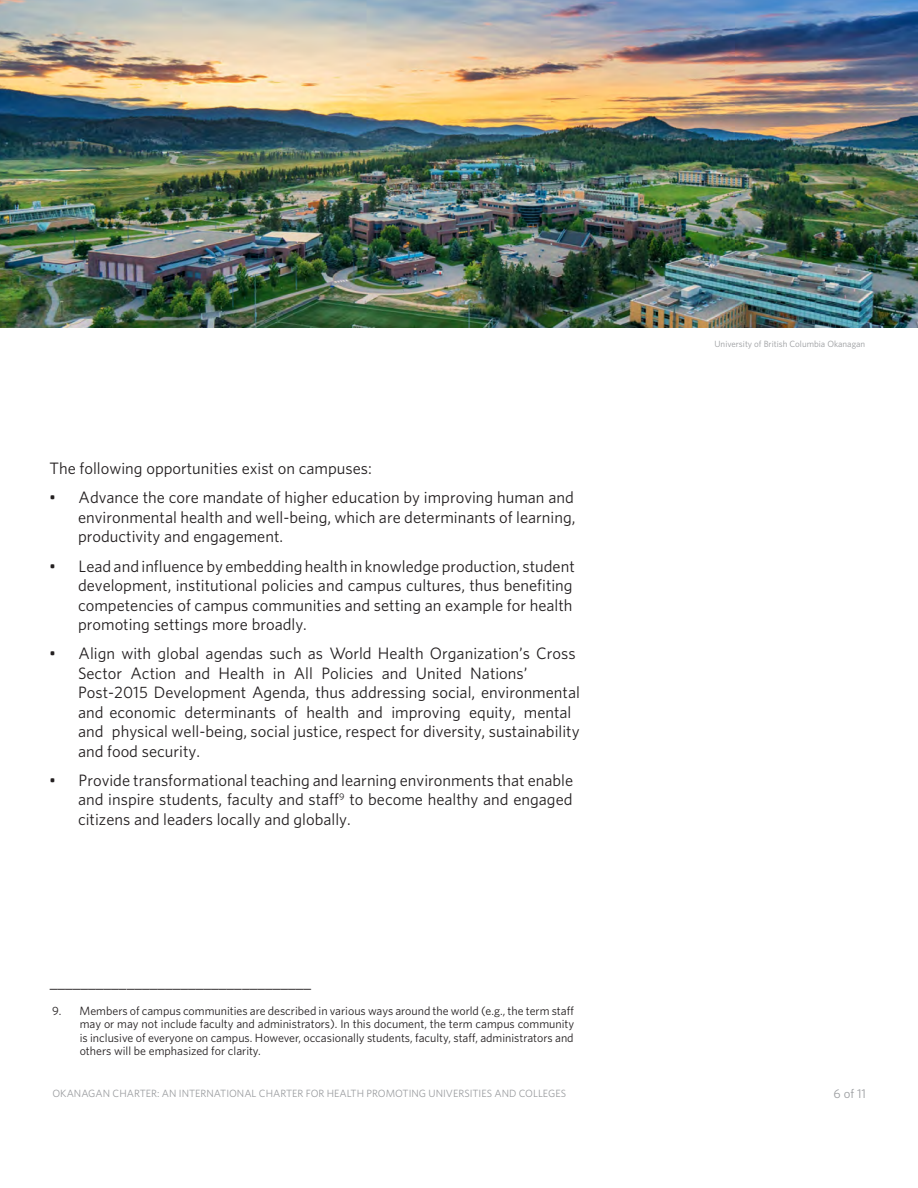
<style>
.page{position:relative;width:918px;height:1188px;background:#fff}
.page>*{position:absolute;margin:0;border:0;box-sizing:border-box;transform-origin:0 0}
.t1{font:16.5px/19.5px "Whitney";color:#231f20;text-align:justify}
.t2{font:12.75px "Whitney";color:#9b9da0}
.t3{font:12px/13.5px "Whitney";color:#231f20;text-align:justify}
.t4{font:10.5px "Whitney";color:#9b9da0}
.t5{font:9px "Whitney";color:#9b9da0}
</style>
<div class="page">
<img style="left:0;top:0;width:918px;height:328px">
<p class="t1" style="left:49px;top:458px;width:324px">The following opportunities exist on campuses:</p>
<p class="t1" style="left:78px;top:488px;width:499px;text-indent:-29px">• Advance the core mandate of higher education by improving human and environmental health and well-being, which are determinants of learning, productivity and engagement.</p>
<p class="t1" style="left:78px;top:556px;width:498px;text-align:left;text-indent:-29px">• Lead and influence by embedding health in knowledge production, student development, institutional policies and campus cultures, thus benefiting competencies of campus communities and setting an example for health promoting settings more broadly.</p>
<p class="t1" style="left:78px;top:643px;width:503px;text-align:left;text-indent:-29px">• Align with global agendas such as World Health Organization’s Cross Sector Action and Health in All Policies and United Nations’ Post-2015 Development Agenda, thus addressing social, environmental and economic determinants of health and improving equity, mental and physical well-being, social justice, respect for diversity, sustainability and food security.</p>
<p class="t1" style="left:78px;top:770px;width:497px;text-indent:-29px">• Provide transformational teaching and learning environments that enable and inspire students, faculty and staf<sup>9</sup> to become healthy and engaged citizens and leaders locally and globally.</p>
<p class="t1" style="left:50px;top:972px;width:263px">__________________________________</p>
<p class="t3" style="left:80px;top:1004px;width:496px;text-indent:-27px">9. Members of campus communities are described in various ways around the world (e.g., the term staf may or may not include faculty and administrators). In this document, the term campus community is inclusive of everyone on campus. However, occasionally students, faculty, staf, administrators and others will be emphasized for clarity.</p>
<p class="t4" style="left:52px;top:1086px;width:515px">OKANAGAN CHARTER: AN INTERNATIONAL CHARTER FOR HEALTH PROMOTING UNIVERSITIES AND COLLEGES</p>
<p class="t5" style="left:715px;top:338px;width:152px">University of British Columbia Okanagan</p>
<p class="t2" style="left:834px;top:1085px;width:34px">6 of 11</p>
</div>
